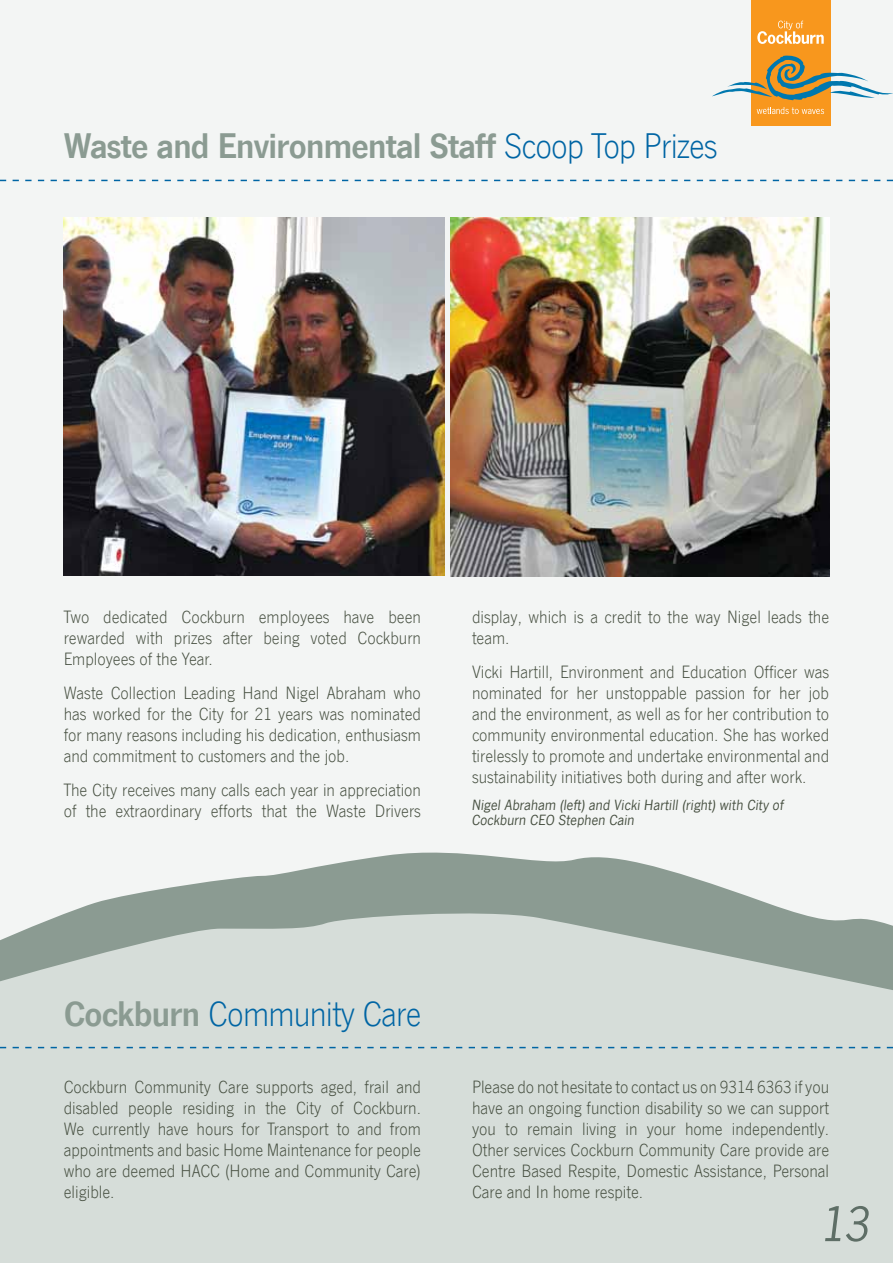
<style>
.page{position:relative;width:893px;height:1263px;background:#f3f5f4}
.page>*{position:absolute;margin:0;border:0;box-sizing:border-box;transform-origin:0 0}
.t1{font:italic 51px "News Gothic Com";color:#5e6e66}
.t2{font:700 36px "News Gothic Com";letter-spacing:-.02em;color:#8b9b92}
.t3{font:300 36px "News Gothic Com";letter-spacing:-.02em;color:#0065a4}
.t4{font:300 18px/21px "News Gothic Com";color:#444d3e;text-align:justify}
.t5{font:italic 15px/15px "News Gothic Com";color:#444d3e}
.s1{font-weight:300;color:#0065a4}
.s2{font-weight:700;color:#8b9b92}
</style>
<div class="page">
<div style="left:0;top:940px;width:893px;height:323px;background:#d6ddd9"></div>
<svg style="left:1px;top:852px;width:892px;height:188px;fill:#d6ddd9"></svg>
<svg style="left:0;top:1047px;width:893px;height:1px"></svg>
<svg style="left:0;top:180px;width:893px;height:1px"></svg>
<div style="left:751px;top:0;width:79px;height:125px;background:#f8971d"></div>
<svg style="left:712px;top:55px;width:181px;height:46px"></svg>
<svg style="left:757px;top:21px;width:67px;height:23px"></svg>
<svg style="left:757px;top:107px;width:67px;height:7px"></svg>
<img style="left:64px;top:218px;width:380px;height:358px">
<img style="left:451px;top:218px;width:378px;height:359px">
<h2 class="t2" style="left:64px;top:126px;width:655px">Waste and Environmental Staff <span class="s1">Scoop Top Prizes</span></h2>
<p class="t4" style="left:64px;top:607px;width:359px">Two dedicated Cockburn employees have been rewarded with prizes after being voted Cockburn Employees of the Year.</p>
<p class="t4" style="left:64px;top:682px;width:359px">Waste Collection Leading Hand Nigel Abraham who has worked for the City for 21 years was nominated for many reasons including his dedication, enthusiasm and commitment to customers and the job.</p>
<p class="t4" style="left:64px;top:779px;width:359px">The City receives many calls each year in appreciation of the extraordinary efforts that the Waste Drivers</p>
<p class="t4" style="left:472px;top:607px;width:359px">display, which is a credit to the way Nigel leads the team.</p>
<p class="t4" style="left:472px;top:661px;width:359px">Vicki Hartill, Environment and Education Officer was nominated for her unstoppable passion for her job and the environment, as well as for her contribution to community environmental education. She has worked tirelessly to promote and undertake environmental and sustainability initiatives both during and after work.</p>
<p class="t5" style="left:472px;top:798px;width:313px">Nigel Abraham (left) and Vicki Hartill (right) with City of<br>Cockburn CEO Stephen Cain</p>
<h2 class="t3" style="left:64px;top:994px;width:359px"><span class="s2">Cockburn</span> Community Care</h2>
<p class="t4" style="left:64px;top:1077px;width:359px">Cockburn Community Care supports aged, frail and disabled people residing in the City of Cockburn.<br>We currently have hours for Transport to and from appointments and basic Home Maintenance for people who are deemed HACC (Home and Community Care) eligible.</p>
<p class="t4" style="left:472px;top:1077px;width:359px">Please do not hesitate to contact us on 9314 6363 if you have an ongoing function disability so we can support you to remain living in your home independently.<br>Other services Cockburn Community Care provide are Centre Based Respite, Domestic Assistance, Personal Care and In home respite.</p>
<h1 class="t1" style="left:822px;top:1197px;width:51px">13</h1>
</div>
